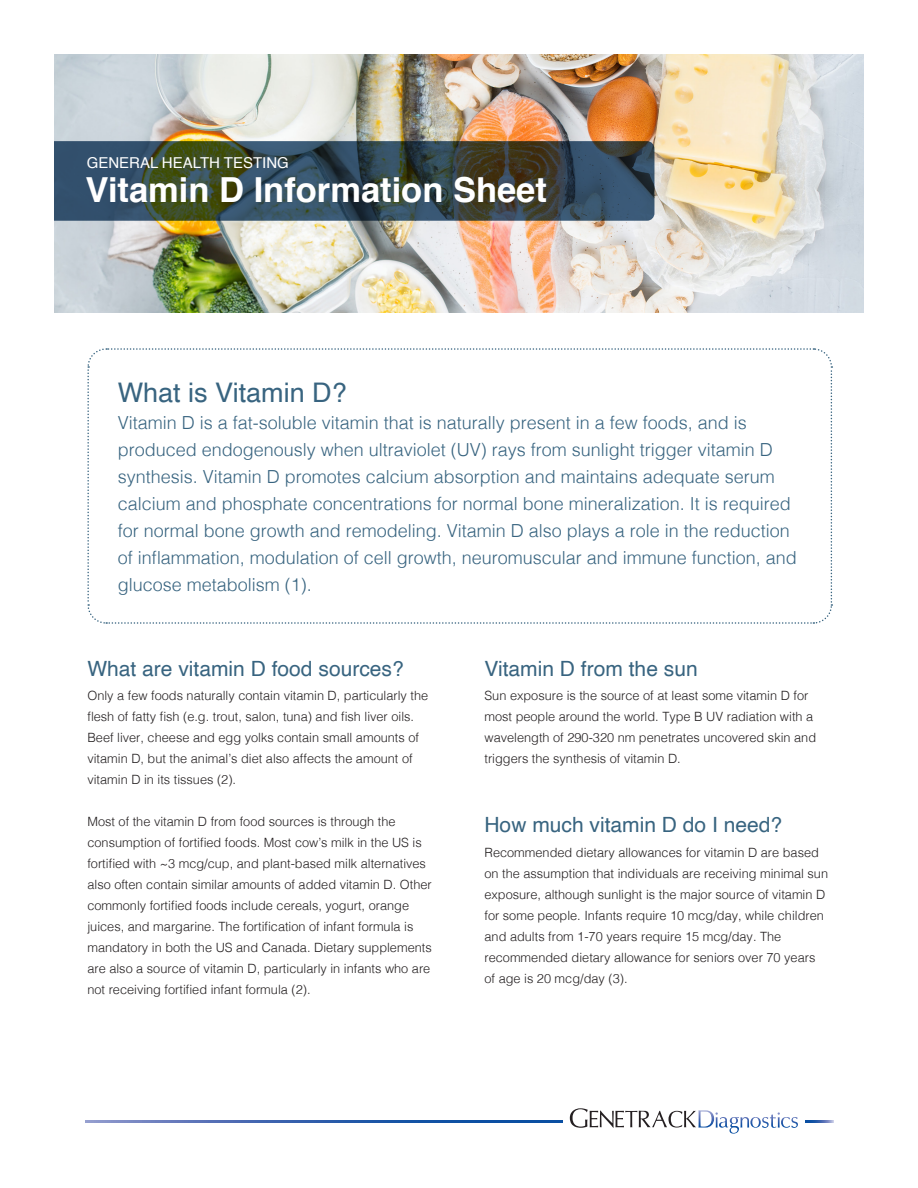
<style>
.page{position:relative;width:918px;height:1188px;background:#fff}
.page>*{position:absolute;margin:0;border:0;box-sizing:border-box;transform-origin:0 0}
.t1{font:700 34.5px "Helvetica";color:#fff}
.t2{font:27px "Helvetica";color:#386480}
.t3{font:21px "Helvetica";color:#386480}
.t4{font:300 18px/27px "Helvetica";color:#386480}
.t5{font:15px "Helvetica";color:#fff}
.t6{font:300 12.75px/21px "Helvetica";color:#231f20}
</style>
<div class="page">
<img style="left:54px;top:54px;width:810px;height:258px">
<svg style="left:87px;top:348px;width:746px;height:276px"></svg>
<svg style="left:54px;top:141px;width:600px;height:80px;background:#37494c"></svg>
<svg style="left:86px;top:1121px;width:476px;height:2px"></svg>
<svg style="left:806px;top:1121px;width:28px;height:2px"></svg>
<svg style="left:570px;top:1108px;width:228px;height:26px"></svg>
<p class="t5" style="left:87px;top:151px;width:204px">GENERAL HEALTH TESTING</p>
<p class="t1" style="left:86px;top:162px;width:463px">Vitamin D Information Sheet</p>
<p class="t2" style="left:118px;top:371px;width:231px">What is Vitamin D?</p>
<p class="t4" style="left:118px;top:407px;width:681px">Vitamin D is a fat-soluble vitamin that is naturally present in a few foods, and is produced endogenously when ultraviolet (UV) rays from sunlight trigger vitamin D synthesis. Vitamin D promotes calcium absorption and maintains adequate serum calcium and phosphate concentrations for normal bone mineralization. It is required for normal bone growth and remodeling. Vitamin D also plays a role in the reduction of inflammation, modulation of cell growth, neuromuscular and immune function, and glucose metabolism (1).</p>
<p class="t3" style="left:87px;top:652px;width:318px">What are vitamin D food sources?</p>
<p class="t6" style="left:87px;top:684px;width:342px">Only a few foods naturally contain vitamin D, particularly the flesh of fatty fish (e.g. trout, salon, tuna) and fish liver oils.<br>Beef liver, cheese and egg yolks contain small amounts of vitamin D, but the animal’s diet also affects the amount of vitamin D in its tissues (2).</p>
<p class="t6" style="left:87px;top:810px;width:346px">Most of the vitamin D from food sources is through the consumption of fortified foods. Most cow’s milk in the US is fortified with ~3 mcg/cup, and plant-based milk alternatives also often contain similar amounts of added vitamin D. Other commonly fortified foods include cereals, yogurt, orange juices, and margarine. The fortification of infant formula is mandatory in both the US and Canada. Dietary supplements are also a source of vitamin D, particularly in infants who are not receiving fortified infant formula (2).</p>
<p class="t3" style="left:484px;top:652px;width:215px">Vitamin D from the sun</p>
<p class="t6" style="left:484px;top:684px;width:333px">Sun exposure is the source of at least some vitamin D for most people around the world. Type B UV radiation with a wavelength of 290-320 nm penetrates uncovered skin and triggers the synthesis of vitamin D.</p>
<p class="t3" style="left:484px;top:809px;width:299px">How much vitamin D do I need?</p>
<p class="t6" style="left:484px;top:841px;width:345px">Recommended dietary allowances for vitamin D are based on the assumption that individuals are receiving minimal sun exposure, although sunlight is the major source of vitamin D for some people. Infants require 10 mcg/day, while children and adults from 1-70 years require 15 mcg/day. The recommended dietary allowance for seniors over 70 years of age is 20 mcg/day (3).</p>
</div>
